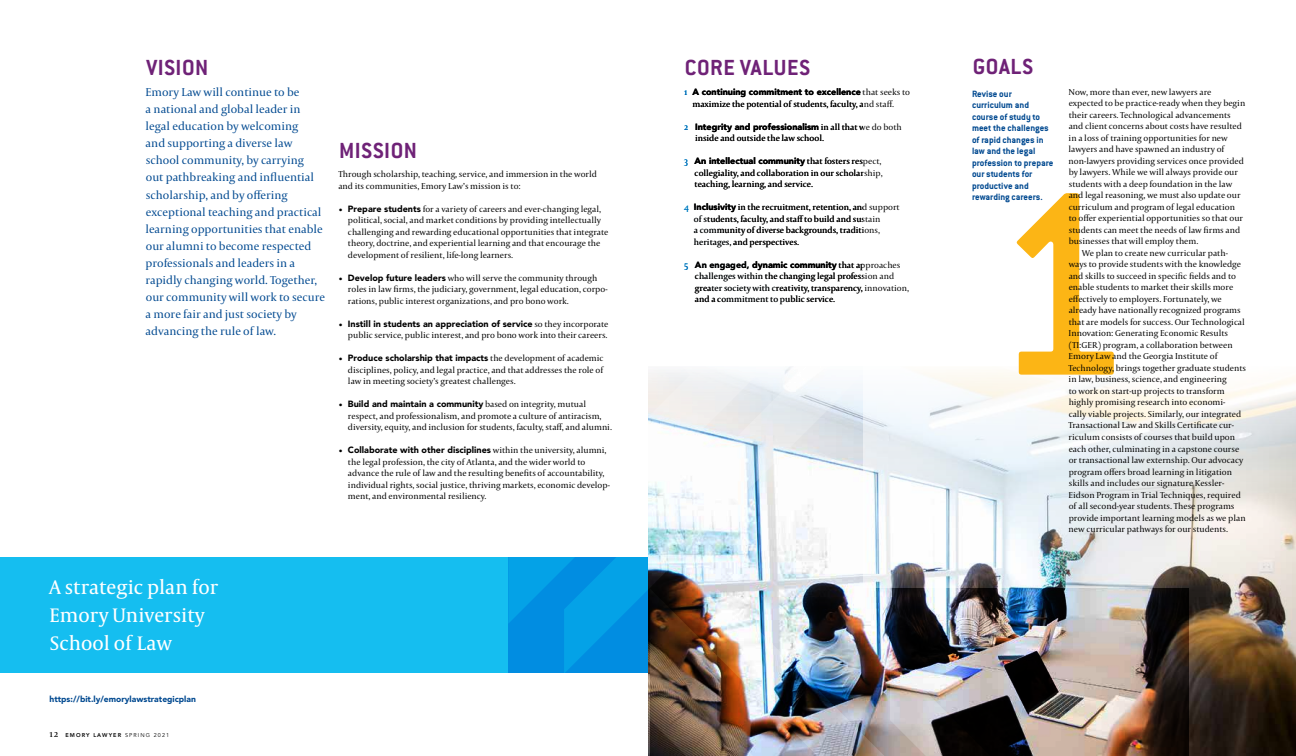
<style>
.page{position:relative;width:1296px;height:756px;background:#fff}
.page>*{position:absolute;margin:0;border:0;box-sizing:border-box;transform-origin:0 0}
.t1{font:700 24px "Conduit ITC";letter-spacing:.025em;color:#6f2277}
.t2{font:20px/28px "Capitolium News 2";color:#fff}
.t3{font:12px/17px "Capitolium 2";color:#004990}
.t4{font:700 10px/11.5px "Conduit ITC";color:#004990}
.t5{font:9px/11.5px "Capitolium 2";color:#000}
.t6{font:900 9px "Avenir";color:#000}
.t7{font:900 8.5px "Avenir";color:#004990}
.t8{font:800 5.5px "Avenir";letter-spacing:.2em;color:#000}
.s1{font-family:"Avenir";font-weight:900}
.s2{font-family:"Capitolium 2";font-weight:400}
.s3{font-family:"Capitolium 2";font-weight:400;font-size:10.5px}
.s4{font-weight:400}
.s5{font-family:"Capitolium News 2";font-weight:400;color:#008ccc}
.s6{font-family:"Capitolium News 2";color:#008ccc}
</style>
<div class="page">
<img style="left:648px;top:372px;width:648px;height:384px">
<div style="left:0;top:558px;width:648px;height:115px;background:#15bef0"></div>
<svg style="left:1017px;top:193px;width:97px;height:182px"></svg>
<svg style="left:508px;top:367px;width:354px;height:307px"></svg>
<img style="left:650px;top:589px;width:538px;height:167px">
<h1 class="t1" style="left:147px;top:53px;width:63px">VISION</h1>
<p class="t3" style="left:145px;top:84px;width:181px">Emory Law will continue to be<br>a national and global leader in legal education by welcoming<br>and supporting a diverse law school community, by carrying<br>out pathbreaking and influential scholarship, and by offering exceptional teaching and practical learning opportunities that enable our alumni to become respected professionals and leaders in a rapidly changing world. Together, our community will work to secure a more fair and just society by advancing the rule of law.</p>
<h1 class="t1" style="left:339px;top:137px;width:79px">MISSION</h1>
<p class="t5" style="left:338px;top:168px;width:260px">Through scholarship, teaching, service, and immersion in the world and its communities, Emory Law’s mission is to:</p>
<p class="t5" style="left:348px;top:203px;width:262px;text-indent:-10px">• <span class="s1">Prepare students</span> for a variety of careers and ever-changing legal, political, social, and market conditions by providing intellectually challenging and rewarding educational opportunities that integrate theory, doctrine, and experiential learning and that encourage the development of resilient, life-long learners.</p>
<p class="t5" style="left:348px;top:272px;width:261px;text-indent:-10px">• <span class="s1">Develop future leaders</span> who will serve the community through roles in law firms, the judiciary, government, legal education, corpo&shy;rations, public interest organizations, and pro bono work.</p>
<p class="t6" style="left:338px;top:318px;width:272px"><span class="s2">•</span> Instill in students an appreciation of service <span class="s2">so they incorporate</span></p>
<p class="t5" style="left:348px;top:329px;width:261px">public service, public interest, and pro bono work into their careers.</p>
<p class="t6" style="left:338px;top:352px;width:267px"><span class="s2">•</span> Produce scholarship that impacts <span class="s2">the development of academic</span></p>
<p class="t5" style="left:348px;top:364px;width:257px">disciplines, policy, and legal practice, and that addresses the role of law in meeting society’s greatest challenges.</p>
<p class="t6" style="left:338px;top:398px;width:249px"><span class="s2">•</span> Build and maintain a community <span class="s2">based on integrity, mutual</span></p>
<p class="t5" style="left:348px;top:410px;width:265px">respect, and professionalism, and promote a culture of antiracism, diversity, equity, and inclusion for students, faculty, staff, and alumni.</p>
<p class="t6" style="left:338px;top:444px;width:270px"><span class="s2">•</span> Collaborate with other disciplines <span class="s2">within the university, alumni,</span></p>
<p class="t5" style="left:348px;top:456px;width:263px">the legal profession, the city of Atlanta, and the wider world to advance the rule of law and the resulting benefits of accountability, individual rights, social justice, thriving markets, economic develop&shy;ment, and environmental resiliency.</p>
<h2 class="t2" style="left:49px;top:572px;width:171px">A strategic plan for<br>Emory University<br>School of Law</h2>
<p class="t7" style="left:50px;top:694px;width:148px">https://bit.ly/emorylawstrategicplan</p>
<p class="t8" style="left:49px;top:732px;width:121px"><span class="s3">12</span> EMORY LAWYER <span class="s4">SPRING 2021</span></p>
<h1 class="t1" style="left:685px;top:53px;width:127px">CORE VALUES</h1>
<p class="t6" style="left:684px;top:87px;width:228px"><span class="s5">1</span> A continuing commitment to excellence <span class="s2">that seeks to</span></p>
<p class="t5" style="left:692px;top:98px;width:203px">maximize the potential of students, faculty, and staff.</p>
<p class="t6" style="left:684px;top:121px;width:219px"><span class="s5">2</span> Integrity and professionalism <span class="s2">in all that we do both</span></p>
<p class="t5" style="left:695px;top:132px;width:130px">inside and outside the law school.</p>
<p class="t6" style="left:684px;top:156px;width:199px"><span class="s5">3</span> An intellectual community <span class="s2">that fosters respect,</span></p>
<p class="t5" style="left:695px;top:167px;width:189px">collegiality, and collaboration in our scholarship, teaching, learning, and service.</p>
<p class="t5" style="left:694px;top:201px;width:207px;text-indent:-10px"><span class="s6">4</span> <span class="s1">Inclusivity</span> in the recruitment, retention, and support of students, faculty, and staff to build and sustain<br>a community of diverse backgrounds, traditions, heritages, and perspectives.</p>
<p class="t6" style="left:684px;top:259px;width:218px"><span class="s5">5</span> An engaged, dynamic community <span class="s2">that approaches</span></p>
<p class="t5" style="left:695px;top:270px;width:216px">challenges within the changing legal profession and greater society with creativity, transparency, innovation, and a commitment to public service.</p>
<h1 class="t1" style="left:973px;top:53px;width:62px">GOALS</h1>
<p class="t4" style="left:972px;top:88px;width:83px">Revise our curriculum and course of study to meet the challenges of rapid changes in law and the legal profession to prepare our students for productive and rewarding careers.</p>
<p class="t5" style="left:1069px;top:86px;width:144px">Now, more than ever, new lawyers are</p>
<p class="t5" style="left:1069px;top:98px;width:178px">expected to be practice-ready when they begin</p>
<p class="t5" style="left:1069px;top:109px;width:164px">their careers. Technological advancements</p>
<p class="t5" style="left:1069px;top:121px;width:175px">and client concerns about costs have resulted</p>
<p class="t5" style="left:1069px;top:132px;width:161px">in a loss of training opportunities for new</p>
<p class="t5" style="left:1069px;top:144px;width:157px">lawyers and have spawned an industry of</p>
<p class="t5" style="left:1069px;top:155px;width:177px">non-lawyers providing services once provided</p>
<p class="t5" style="left:1069px;top:167px;width:171px">by lawyers. While we will always provide our</p>
<p class="t5" style="left:1069px;top:178px;width:165px">students with a deep foundation in the law</p>
<p class="t5" style="left:1069px;top:190px;width:173px">and legal reasoning, we must also update our</p>
<p class="t5" style="left:1069px;top:201px;width:168px">curriculum and program of legal education</p>
<p class="t5" style="left:1069px;top:213px;width:176px">to offer experiential opportunities so that our</p>
<p class="t5" style="left:1069px;top:224px;width:173px">students can meet the needs of law firms and</p>
<p class="t5" style="left:1069px;top:236px;width:131px">businesses that will employ them.</p>
<p class="t5" style="left:1082px;top:247px;width:148px">We plan to create new curricular path-</p>
<p class="t5" style="left:1069px;top:259px;width:174px">ways to provide students with the knowledge</p>
<p class="t5" style="left:1069px;top:270px;width:169px">and skills to succeed in specific fields and to</p>
<p class="t5" style="left:1069px;top:282px;width:166px">enable students to market their skills more</p>
<p class="t5" style="left:1069px;top:293px;width:155px">effectively to employers. Fortunately, we</p>
<p class="t5" style="left:1069px;top:305px;width:174px">already have nationally recognized programs</p>
<p class="t5" style="left:1069px;top:316px;width:178px">that are models for success. Our Technological</p>
<p class="t5" style="left:1069px;top:328px;width:161px">Innovation: Generating Economic Results</p>
<p class="t5" style="left:1069px;top:339px;width:165px">(TI:GER) program, a collaboration between</p>
<p class="t5" style="left:1069px;top:351px;width:150px">Emory Law and the Georgia Institute of</p>
<p class="t5" style="left:1069px;top:362px;width:179px">Technology, brings together graduate students</p>
<p class="t5" style="left:1069px;top:374px;width:160px">in law, business, science, and engineering</p>
<p class="t5" style="left:1069px;top:385px;width:158px">to work on start-up projects to transform</p>
<p class="t5" style="left:1069px;top:397px;width:158px">highly promising research into economi-</p>
<p class="t5" style="left:1069px;top:408px;width:174px">cally viable projects. Similarly, our integrated</p>
<p class="t5" style="left:1069px;top:420px;width:167px">Transactional Law and Skills Certificate cur-</p>
<p class="t5" style="left:1069px;top:431px;width:168px">riculum consists of courses that build upon</p>
<p class="t5" style="left:1069px;top:443px;width:172px">each other, culminating in a capstone course</p>
<p class="t5" style="left:1069px;top:454px;width:176px">or transactional law externship. Our advocacy</p>
<p class="t5" style="left:1069px;top:466px;width:165px">program offers broad learning in litigation</p>
<p class="t5" style="left:1069px;top:477px;width:157px">skills and includes our signature Kessler-</p>
<p class="t5" style="left:1069px;top:489px;width:174px">Eidson Program in Trial Techniques, required</p>
<p class="t5" style="left:1069px;top:500px;width:167px">of all second-year students. These programs</p>
<p class="t5" style="left:1069px;top:512px;width:178px">provide important learning models as we plan</p>
<p class="t5" style="left:1069px;top:523px;width:161px">new curricular pathways for our students.</p>
</div>
